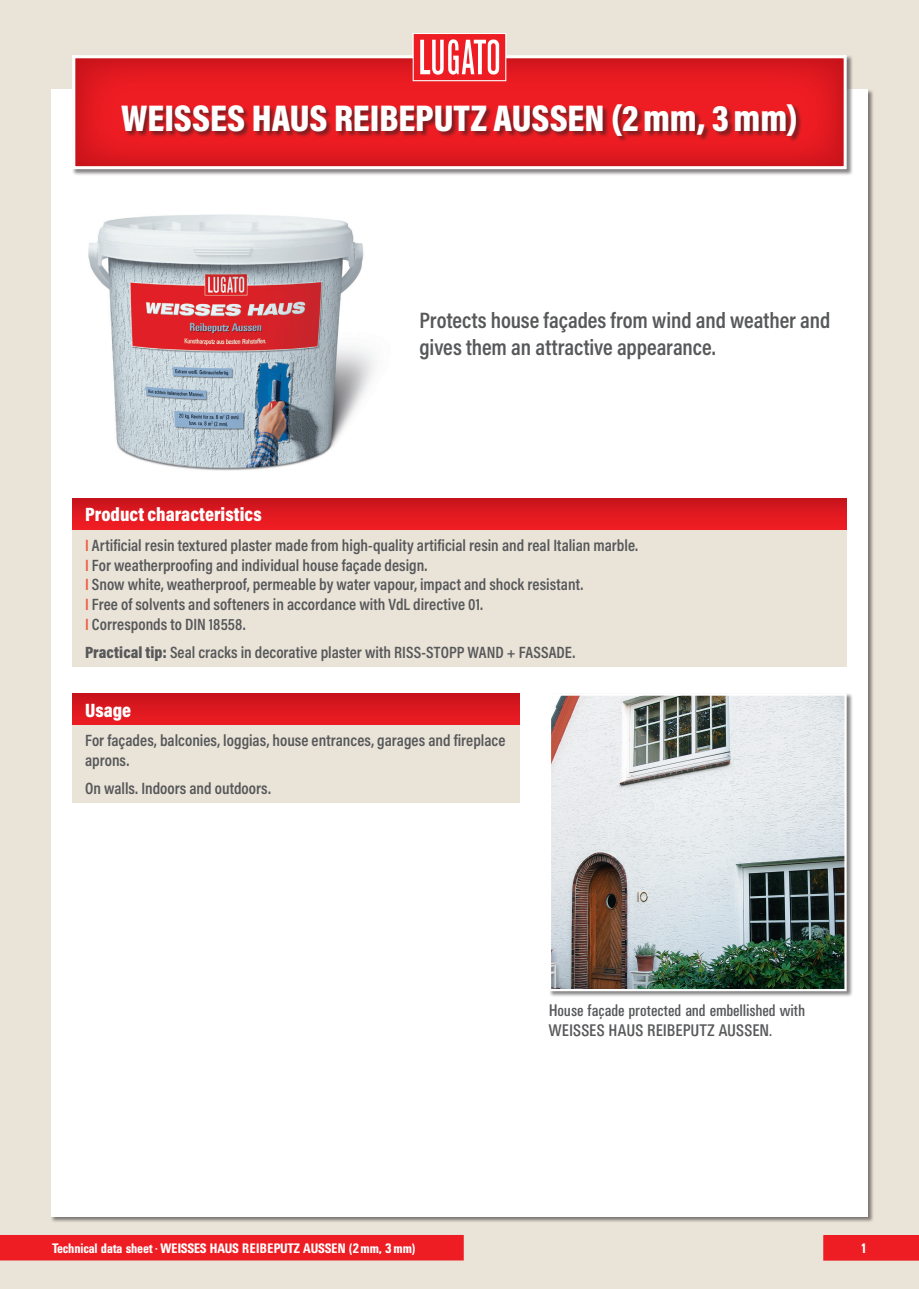
<style>
.page{position:relative;width:919px;height:1289px;background:#fff}
.page>*{position:absolute;margin:0;border:0;box-sizing:border-box;transform-origin:0 0}
.t1{font:500 condensed 45px "UN11";color:#fff}
.t2{font:900 37.5px "Acumin Pro Cond";color:#fff}
.t3{font:600 22.5px/27px "Acumin Pro Cond";letter-spacing:-.005em;color:#57585a}
.t4{font:900 19.5px "Acumin Pro Cond";color:#fff}
.t5{font:600 16.5px/19.8px "Acumin Pro Cond";color:#57585a}
.t6{font:condensed 16.5px/19.8px "UN11";letter-spacing:.01em;color:#57585a}
.t7{font:500 condensed 13.5px "UN11";color:#fff}
.s1{font-family:"Acumin Pro Cond";font-weight:900;font-stretch:normal;font-size:37.5px}
.s2{color:#f0593e}
.s3{font-weight:900}
</style>
<div class="page">
<div style="left:0;top:0;width:918px;height:1288px;background:#e9e3d8"></div>
<div style="left:51px;top:89px;width:816px;height:1127px;background:#fff"></div>
<div style="left:824px;top:1235px;width:94px;height:24px;background:#ee1d23"></div>
<div style="left:823px;top:1234px;width:95px;height:26px;border:2px solid #ee1d23"></div>
<div style="left:1px;top:1235px;width:462px;height:24px;background:#ee1d23"></div>
<div style="left:0;top:1234px;width:463px;height:26px;border:2px solid #ee1d23"></div>
<div style="left:72px;top:55px;width:780px;height:121px;background:#231f20;opacity:.55"></div>
<svg style="left:72px;top:55px;width:774px;height:114px;background:#e42d33"></svg>
<div style="left:121px;top:104px;width:681px;height:38px;background:#231f20;opacity:.55"></div>
<div style="left:72px;top:498px;width:774px;height:32px;background:linear-gradient(to bottom,#c8131b,#f21e24)"></div>
<div style="left:72px;top:530px;width:774px;height:136px;background:#e9e3d8"></div>
<div style="left:72px;top:693px;width:448px;height:32px;background:linear-gradient(to bottom,#c7131c,#ed1d23)"></div>
<div style="left:72px;top:725px;width:448px;height:77px;background:#e9e3d8"></div>
<img style="left:89px;top:215px;width:286px;height:256px">
<div style="left:413px;top:33px;width:92px;height:48px;background:#ee1d23"></div>
<div style="left:412px;top:33px;width:94px;height:48px;border:1px solid #fff"></div>
<svg style="left:420px;top:39px;width:79px;height:36px"></svg>
<div style="left:548px;top:693px;width:304px;height:304px;background:#231f20;opacity:.55"></div>
<img style="left:552px;top:696px;width:291px;height:292px">
<div style="left:549px;top:693px;width:297px;height:298px;border:2px solid #fff"></div>
<h1 class="t1" style="left:258px;top:91px;width:540px">BUNTER FUGENMÖRTEL<span class="s1">mm, 3mm)</span></h1>
<h2 class="t2" style="left:121px;top:94px;width:519px">WEISSES HAUS REIBEPUTZ AUSSEN (2</h2>
<h3 class="t3" style="left:419px;top:306px;width:412px">Protects house façades from wind and weather and gives them an attractive appearance.</h3>
<p class="t4" style="left:85px;top:502px;width:178px">Product characteristics</p>
<p class="t5" style="left:85px;top:534px;width:554px"><span class="s2">I</span> Artificial resin textured plaster made from high-quality artificial resin and real Italian marble.<br><span class="s2">I</span> For weatherproofing and individual house façade design.<br><span class="s2">I</span> Snow white, weatherproof, permeable by water vapour, impact and shock resistant.<br><span class="s2">I</span> Free of solvents and softeners in accordance with VdL directive 01.<br><span class="s2">I</span> Corresponds to DIN 18558.</p>
<p class="t5" style="left:85px;top:642px;width:492px"><span class="s3">Practical tip:</span> Seal cracks in decorative plaster with RISS-STOPP WAND + FASSADE.</p>
<p class="t4" style="left:85px;top:697px;width:48px">Usage</p>
<p class="t5" style="left:85px;top:730px;width:422px">For façades, balconies, loggias, house entrances, garages and fireplace aprons.</p>
<p class="t5" style="left:85px;top:778px;width:187px">On walls. Indoors and outdoors.</p>
<p class="t6" style="left:549px;top:1000px;width:258px">House façade protected and embellished with<br>WEISSES HAUS REIBEPUTZ AUSSEN.</p>
<p class="t7" style="left:52px;top:1240px;width:365px">Technical data sheet <sup>•</sup> WEISSES HAUS REIBEPUTZ AUSSEN (2mm, 3mm)</p>
<p class="t7" style="left:860px;top:1240px;width:8px">1</p>
</div>
